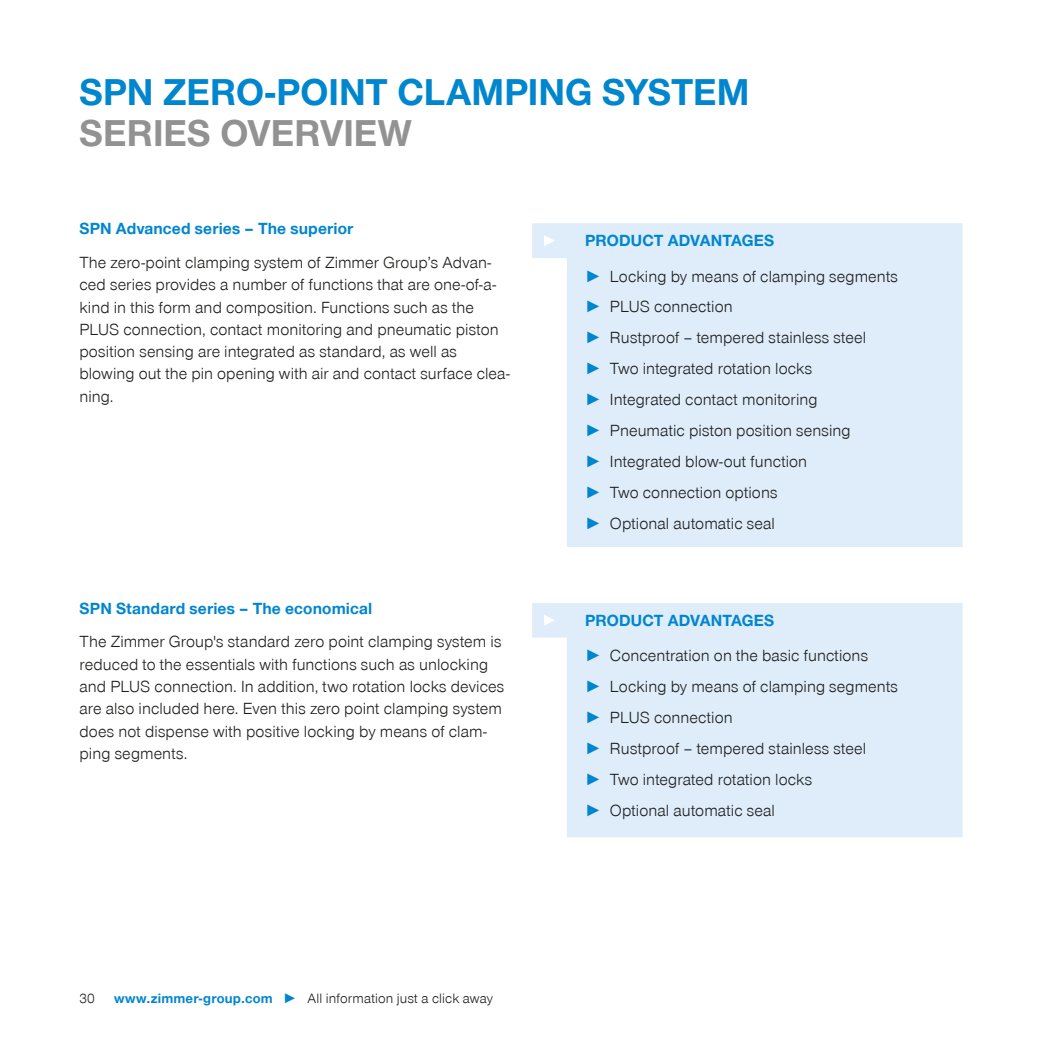
<style>
.page{position:relative;width:1042px;height:1042px;background:#fff}
.page>*{position:absolute;margin:0;border:0;box-sizing:border-box;transform-origin:0 0}
.CB_AF_BR_Headline-22{font:700 38.5px "Zimmer Group Sans Global";color:#0086ce}
.CB_AF_BR_Headline-22-2{font:700 38.5px "Zimmer Group Sans Global";color:#939292}
.CB_AF_BR_Fliesstext{font:300 16.62px/22.4px "Zimmer Group Sans Global";letter-spacing:.005em;color:#1d1d1b}
.CB_AF_BR_Fliesstext-2{font:700 16.62px "Zimmer Group Sans Global";letter-spacing:.01em;color:#0086ce}
.CB_AF_BR_Fuss-BU-Tab{font:300 14px "Zimmer Group Sans Global";letter-spacing:.01em;color:#1d1d1b}
.s1{font-weight:700;color:#0086ce}
</style>
<div class="page">
<svg style="left:532px;top:223px;width:430px;height:324px;background:#e1edfa"></svg>
<div style="left:533px;top:224px;width:33px;height:33px;background:#dfecfa"></div>
<svg style="left:544px;top:235px;width:11px;height:11px"></svg>
<svg style="left:532px;top:603px;width:430px;height:234px;background:#e1edfa"></svg>
<div style="left:533px;top:603px;width:33px;height:34px;background:#dfecfa"></div>
<svg style="left:544px;top:615px;width:11px;height:11px"></svg>
<p class="CB_AF_BR_Headline-22" style="left:80px;top:69px;width:671px">SPN ZERO-POINT CLAMPING SYSTEM</p>
<p class="CB_AF_BR_Headline-22-2" style="left:80px;top:110px;width:334px">SERIES OVERVIEW</p>
<p class="CB_AF_BR_Fliesstext-2" style="left:79px;top:219px;width:276px">SPN Advanced series – The superior</p>
<p class="CB_AF_BR_Fliesstext" style="left:79px;top:251px;width:432px">The zero-point clamping system of Zimmer Group’s Advan&shy;ced series provides a number of functions that are one-of-a&shy;kind in this form and composition. Functions such as the PLUS connection, contact monitoring and pneumatic piston position sensing are integrated as standard, as well as blowing out the pin opening with air and contact surface clea&shy;ning.</p>
<p class="CB_AF_BR_Fliesstext-2" style="left:80px;top:598px;width:294px">SPN Standard series – The economical</p>
<p class="CB_AF_BR_Fliesstext" style="left:80px;top:630px;width:426px">The Zimmer Group's standard zero point clamping system is reduced to the essentials with functions such as unlocking and PLUS connection. In addition, two rotation locks devices are also included here. Even this zero point clamping system does not dispense with positive locking by means of clam&shy;ping segments.</p>
<p class="CB_AF_BR_Fuss-BU-Tab" style="left:79px;top:990px;width:17px">30</p>
<p class="CB_AF_BR_Fuss-BU-Tab" style="left:114px;top:990px;width:380px"><span class="s1">www.zimmer-group.com ►</span> All information just a click away</p>
<p class="CB_AF_BR_Fliesstext-2" style="left:585px;top:231px;width:191px">PRODUCT ADVANTAGES</p>
<p class="CB_AF_BR_Fliesstext" style="left:585px;top:265px;width:314px"><span class="s1">►</span> Locking by means of clamping segments</p>
<p class="CB_AF_BR_Fliesstext" style="left:585px;top:295px;width:149px"><span class="s1">►</span> PLUS connection</p>
<p class="CB_AF_BR_Fliesstext" style="left:585px;top:326px;width:283px"><span class="s1">►</span> Rustproof – tempered stainless steel</p>
<p class="CB_AF_BR_Fliesstext" style="left:585px;top:357px;width:229px"><span class="s1">►</span> Two integrated rotation locks</p>
<p class="CB_AF_BR_Fliesstext" style="left:585px;top:388px;width:234px"><span class="s1">►</span> Integrated contact monitoring</p>
<p class="CB_AF_BR_Fliesstext" style="left:585px;top:419px;width:267px"><span class="s1">►</span> Pneumatic piston position sensing</p>
<p class="CB_AF_BR_Fliesstext" style="left:585px;top:450px;width:224px"><span class="s1">►</span> Integrated blow-out function</p>
<p class="CB_AF_BR_Fliesstext" style="left:585px;top:481px;width:194px"><span class="s1">►</span> Two connection options</p>
<p class="CB_AF_BR_Fliesstext" style="left:585px;top:512px;width:191px"><span class="s1">►</span> Optional automatic seal</p>
<p class="CB_AF_BR_Fliesstext-2" style="left:585px;top:610px;width:191px">PRODUCT ADVANTAGES</p>
<p class="CB_AF_BR_Fliesstext" style="left:585px;top:644px;width:284px"><span class="s1">►</span> Concentration on the basic functions</p>
<p class="CB_AF_BR_Fliesstext" style="left:585px;top:675px;width:314px"><span class="s1">►</span> Locking by means of clamping segments</p>
<p class="CB_AF_BR_Fliesstext" style="left:585px;top:706px;width:149px"><span class="s1">►</span> PLUS connection</p>
<p class="CB_AF_BR_Fliesstext" style="left:585px;top:737px;width:283px"><span class="s1">►</span> Rustproof – tempered stainless steel</p>
<p class="CB_AF_BR_Fliesstext" style="left:585px;top:768px;width:229px"><span class="s1">►</span> Two integrated rotation locks</p>
<p class="CB_AF_BR_Fliesstext" style="left:585px;top:799px;width:191px"><span class="s1">►</span> Optional automatic seal</p>
</div>
